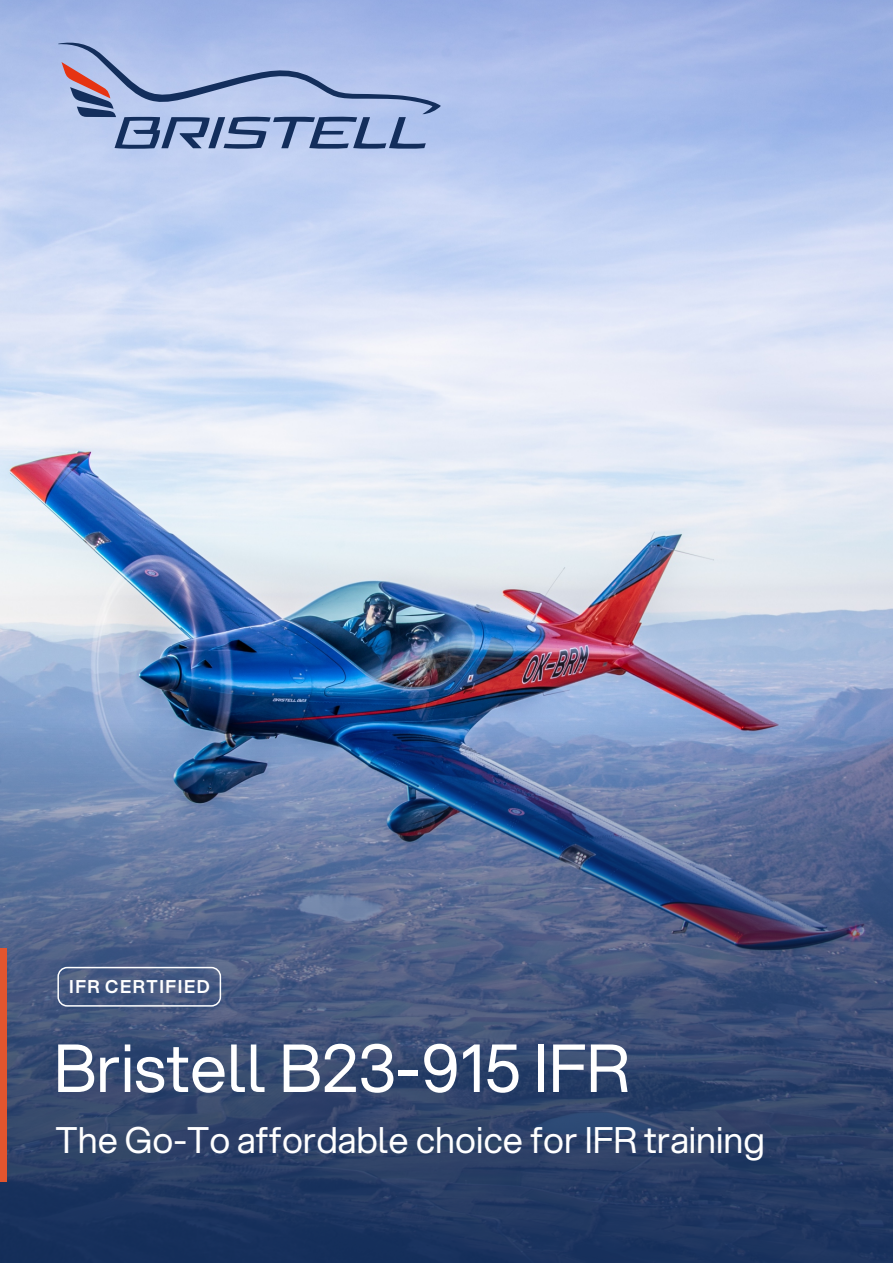
<style>
.page{position:relative;width:893px;height:1263px;background:#fff}
.page>*{position:absolute;margin:0;border:0;box-sizing:border-box;transform-origin:0 0}
.t1{font:66px "Aspekta 400";color:#fff}
.t2{font:36px "Aspekta 400";color:#fff}
.t3{font:18px "Aspekta 600";letter-spacing:.085em;color:#fff}
</style>
<div class="page">
<img style="left:0;top:0;width:893px;height:1263px">
<div style="left:0;top:948px;width:7px;height:234px;background:#e2552e"></div>
<svg style="left:58px;top:41px;width:383px;height:108px;background:#9aabd4"></svg>
<div style="left:57px;top:967px;width:164px;height:40px;border:2px solid #fff;border-radius:9px"></div>
<p class="t3" style="left:69px;top:973px;width:142px">IFR CERTIFIED</p>
<h1 class="t1" style="left:54px;top:1019px;width:577px">Bristell B23-915 IFR</h1>
<p class="t2" style="left:55px;top:1113px;width:711px">The Go-To affordable choice for IFR training</p>
</div>
